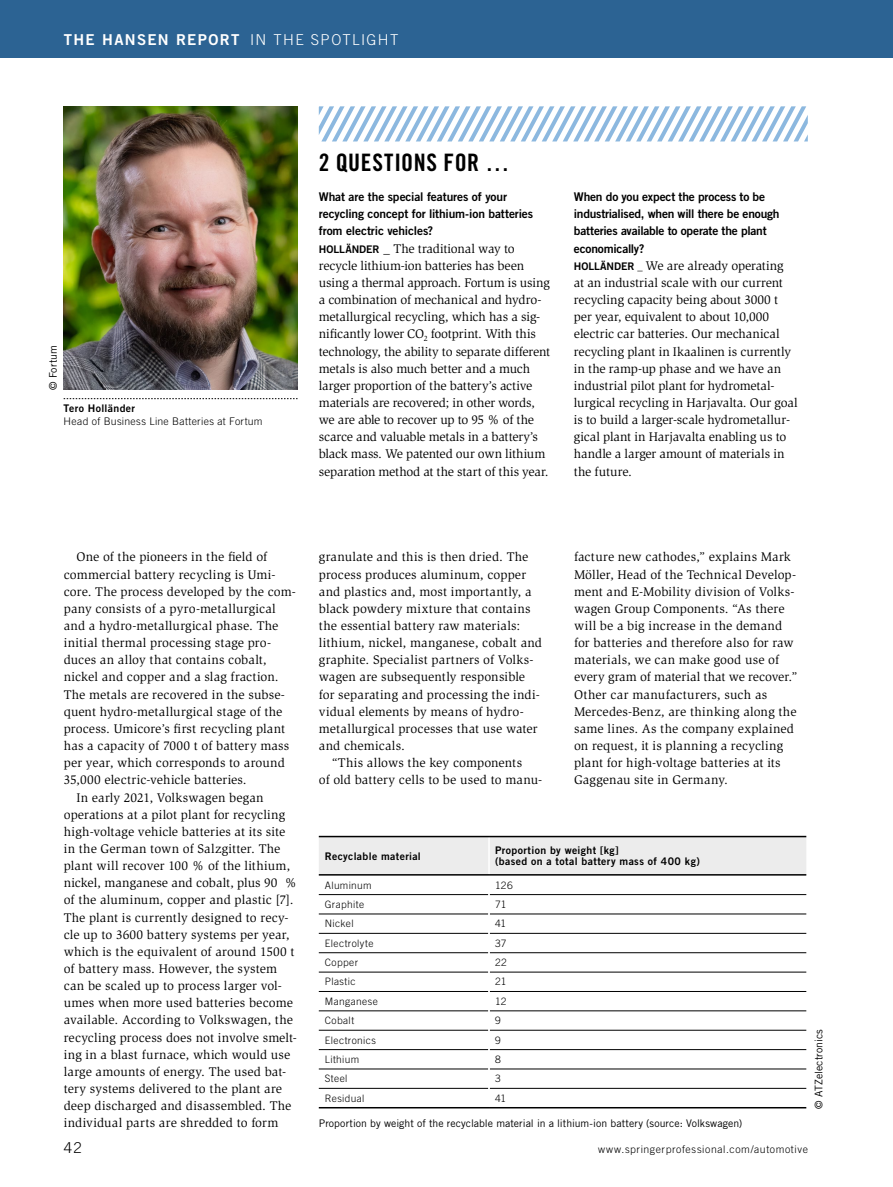
<style>
.page{position:relative;width:893px;height:1187px;background:#fff}
.page>*{position:absolute;margin:0;border:0;box-sizing:border-box;transform-origin:0 0}
.Box_Heading_Intervie{font:24px "Trade Gothic LT Std Bd Cn 20";letter-spacing:.025em;color:#000}
.t1{font:15px "Trade Gothic LT Std Bd 2";letter-spacing:.085em;color:#fff}
.t2{font:300 15px "Trade Gothic LT Std";color:#000}
.Para_Indent{font:12.9px/17.1px "Slimbach Std";letter-spacing:.01em;color:#000}
.Para_Answer_Intervie{font:12.9px/17.1px "Slimbach Std";letter-spacing:-.01em;color:#000}
.Para_Question_Interv{font:12px/17.1px "Trade Gothic LT Std Bd 2";letter-spacing:-.015em;color:#000}
.Table_Caption_x{font:10.5px "Trade Gothic LT Std";letter-spacing:.005em;color:#000}
.Table_Heading_x{font:10.5px/10.5px "Trade Gothic LT Std Bd 2";letter-spacing:.035em;color:#000}
.Image_Caption_Interv{font:300 10.5px/13.5px "Trade Gothic LT Std";letter-spacing:.025em;color:#000}
.Image_Caption_Interv-2{font:300 10.5px "Trade Gothic LT Std";letter-spacing:.045em;color:#000}
.Table_Source_x{font:10.5px "Trade Gothic LT Std";letter-spacing:.005em;color:#000}
.Image_Source_x{font:10.5px "Trade Gothic LT Std";letter-spacing:-.005em;color:#000}
.Table_Entry{font:300 10.2px "Trade Gothic LT Std";letter-spacing:.035em;color:#000}
.s1{font-family:"Trade Gothic LT Std";font-weight:300}
.s2{font-family:"Trade Gothic LT Std Bd 2";font-weight:400}
.s3{font-family:"Trade Gothic LT Std Bd 2";font-size:10.5px}
</style>
<div class="page">
<hr style="left:319px;top:913px;width:169px;height:1px;background:#000">
<hr style="left:490px;top:913px;width:316px;height:1px;background:#000">
<hr style="left:319px;top:932px;width:169px;height:1px;background:#000">
<hr style="left:490px;top:932px;width:316px;height:1px;background:#000">
<hr style="left:319px;top:952px;width:169px;height:1px;background:#000">
<hr style="left:490px;top:952px;width:316px;height:1px;background:#000">
<hr style="left:319px;top:971px;width:169px;height:1px;background:#000">
<hr style="left:490px;top:971px;width:316px;height:1px;background:#000">
<hr style="left:319px;top:991px;width:169px;height:1px;background:#000">
<hr style="left:490px;top:991px;width:316px;height:1px;background:#000">
<hr style="left:319px;top:1010px;width:169px;height:1px;background:#000">
<hr style="left:490px;top:1010px;width:316px;height:1px;background:#000">
<hr style="left:319px;top:1029px;width:169px;height:1px;background:#000">
<hr style="left:490px;top:1029px;width:316px;height:1px;background:#000">
<hr style="left:319px;top:1049px;width:169px;height:1px;background:#000">
<hr style="left:490px;top:1049px;width:316px;height:1px;background:#000">
<hr style="left:319px;top:1068px;width:169px;height:1px;background:#000">
<hr style="left:490px;top:1068px;width:316px;height:1px;background:#000">
<hr style="left:319px;top:1087px;width:169px;height:1px;background:#000">
<hr style="left:490px;top:1087px;width:316px;height:1px;background:#000">
<svg style="left:319px;top:837px;width:487px;height:59px"></svg>
<hr style="left:319px;top:835px;width:170px;height:2px;background:#000">
<hr style="left:489px;top:835px;width:317px;height:2px;background:#000">
<hr style="left:319px;top:874px;width:170px;height:1px;background:#000">
<hr style="left:489px;top:874px;width:317px;height:1px;background:#000">
<hr style="left:319px;top:1106px;width:170px;height:2px;background:#000">
<hr style="left:489px;top:1106px;width:317px;height:2px;background:#000">
<svg style="left:319px;top:106px;width:489px;height:35px"></svg>
<img style="left:64px;top:106px;width:234px;height:284px">
<svg style="left:64px;top:398px;width:234px;height:1px"></svg>
<div style="left:0;top:0;width:893px;height:57px;background:#2c6393"></div>
<p class="t1" style="left:64px;top:30px;width:336px">THE HANSEN REPORT <span class="s1">In the Spotli ght</span></p>
<p class="Image_Source_x" style="left:47px;top:390px;width:46px;rotate:-90deg">© Fortum</p>
<p class="Image_Caption_Interv" style="left:64px;top:401px;width:201px"><span class="s2">Tero Holländer<br></span>H ead of Business Line Batteries at Fortum</p>
<p class="Box_Heading_Intervie" style="left:319px;top:148px;width:192px">2 QUESTIONS FOR …</p>
<p class="Para_Question_Interv" style="left:319px;top:188px;width:216px">What are the special features of your recycling concept for lithium-ion batteries from electric vehicles?</p>
<p class="Para_Answer_Intervie" style="left:319px;top:240px;width:233px"><span class="s3">HOLLÄNDER</span> _ The traditional way to recycle lithium-ion batteries has been using a thermal approach. Fortum is using a combination of mechanical and hydro&shy;metallurgical recycling, which has a sig&shy;nificantly lower CO<sub>2</sub> footprint. With this technology, the ability to separate different metals is also much better and a much larger proportion of the battery’s active materials are recovered; in other words, we are able to recover up to 95 % of the scarce and valuable metals in a battery’s black mass. We patented our own lithium separation method at the start of this year.</p>
<p class="Para_Question_Interv" style="left:574px;top:188px;width:207px">When do you expect the process to be industrialised, when will there be enough batteries available to operate the plant economically?</p>
<p class="Para_Answer_Intervie" style="left:574px;top:257px;width:225px"><span class="s3">HOLLÄNDER _</span> We are already operating<br>at an industrial scale with our current recycling capacity being about 3000 t per year, equivalent to about 10,000 electric car batteries. Our mechanical recycling plant in Ikaalinen is currently in the ramp-up phase and we have an industrial pilot plant for hydrometal&shy;lurgical recycling in Harjavalta. Our goal is to build a larger-scale hydrometallur&shy;gical plant in Harjavalta enabling us to handle a larger amount of materials in the future.</p>
<p class="Para_Indent" style="left:64px;top:548px;width:233px;text-indent:13px">One of the pioneers in the field of commercial battery recycling is Umi&shy;core. The process developed by the com&shy;pany consists of a pyro-metallurgical and a hydro-metallurgical phase. The initial thermal processing stage pro&shy;duces an alloy that contains cobalt, nickel and copper and a slag fraction.<br>The metals are recovered in the subse&shy;quent hydro-metallurgical stage of the process. Umicore’s first recycling plant has a capacity of 7000 t of battery mass per year, which corresponds to around 35,000 electric-vehicle batteries.</p>
<p class="Para_Indent" style="left:64px;top:788px;width:235px;text-indent:13px">In early 2021, Volkswagen began operations at a pilot plant for recycling high-voltage vehicle batteries at its site in the German town of Salzgitter. The plant will recover 100 % of the lithium, nickel, manganese and cobalt, plus 90 % of the aluminum, copper and plastic [7].<br>The plant is currently designed to recy&shy;cle up to 3600 battery systems per year, which is the equivalent of around 1500 t of battery mass. However, the system can be scaled up to process larger vol&shy;umes when more used batteries become available. According to Volkswagen, the recycling process does not involve smelt&shy;ing in a blast furnace, which would use large amounts of energy. The used bat&shy;tery systems delivered to the plant are deep discharged and disassembled. The individual parts are shredded to form</p>
<p class="Para_Indent" style="left:319px;top:548px;width:225px">granulate and this is then dried. The process produces aluminum, copper and plastics and, most importantly, a black powdery mixture that contains the essential battery raw materials: lithium, nickel, manganese, cobalt and graphite. Specialist partners of Volks&shy;wagen are subsequently responsible for separating and processing the indi&shy;vidual elements by means of hydro&shy;metallurgical processes that use water and chemicals.</p>
<p class="Para_Indent" style="left:319px;top:754px;width:223px;text-align:center">“This allows the key components<br>of old battery cells to be used to manu-</p>
<p class="Para_Indent" style="left:574px;top:548px;width:225px">facture new cathodes,” explains Mark Möller, Head of the Technical Develop&shy;ment and E-Mobility division of Volks&shy;wagen Group Components. “As there will be a big increase in the demand for batteries and therefore also for raw materials, we can make good use of every gram of material that we recover.” Other car manufacturers, such as Mercedes-Benz, are thinking along the same lines. As the company explained on request, it is planning a recycling plant for high-voltage batteries at its Gaggenau site in Germany.</p>
<p class="Table_Heading_x" style="left:325px;top:850px;width:98px">Recyclable material</p>
<p class="Table_Heading_x" style="left:495px;top:845px;width:206px">Proportion by weight [kg]<br>(based on a total battery mass of 400 kg)</p>
<p class="Table_Entry" style="left:325px;top:878px;width:48px">Aluminum</p>
<p class="Table_Entry" style="left:495px;top:878px;width:19px">126</p>
<p class="Table_Entry" style="left:325px;top:898px;width:41px">Graphite</p>
<p class="Table_Entry" style="left:495px;top:898px;width:13px">71</p>
<p class="Table_Entry" style="left:325px;top:917px;width:30px">N ickel</p>
<p class="Table_Entry" style="left:495px;top:917px;width:13px">41</p>
<p class="Table_Entry" style="left:325px;top:936px;width:50px">Electrolyte</p>
<p class="Table_Entry" style="left:495px;top:936px;width:13px">37</p>
<p class="Table_Entry" style="left:325px;top:956px;width:35px">Copper</p>
<p class="Table_Entry" style="left:495px;top:956px;width:13px">22</p>
<p class="Table_Entry" style="left:325px;top:975px;width:32px">Plastic</p>
<p class="Table_Entry" style="left:495px;top:975px;width:13px">21</p>
<p class="Table_Entry" style="left:325px;top:995px;width:55px">Manganese</p>
<p class="Table_Entry" style="left:495px;top:995px;width:13px">12</p>
<p class="Table_Entry" style="left:325px;top:1014px;width:31px">Cobalt</p>
<p class="Table_Entry" style="left:495px;top:1014px;width:7px">9</p>
<p class="Table_Entry" style="left:325px;top:1033px;width:53px">Electronics</p>
<p class="Table_Entry" style="left:495px;top:1033px;width:7px">9</p>
<p class="Table_Entry" style="left:325px;top:1053px;width:36px">Lithium</p>
<p class="Table_Entry" style="left:495px;top:1053px;width:7px">8</p>
<p class="Table_Entry" style="left:325px;top:1072px;width:24px">Steel</p>
<p class="Table_Entry" style="left:495px;top:1072px;width:7px">3</p>
<p class="Table_Entry" style="left:325px;top:1091px;width:41px">Residual</p>
<p class="Table_Entry" style="left:495px;top:1091px;width:13px">41</p>
<p class="Table_Caption_x" style="left:319px;top:1117px;width:425px">Proportion by weight of the recyclable material in a lithium-ion battery (source: Volkswagen)</p>
<p class="Table_Source_x" style="left:812px;top:1108px;width:81px;rotate:-90deg">© ATZelectronics</p>
<p class="t2" style="left:64px;top:1138px;width:19px">42</p>
<p class="Image_Caption_Interv-2" style="left:598px;top:1142px;width:211px">www.springerprofessional.com/automotive</p>
</div>
